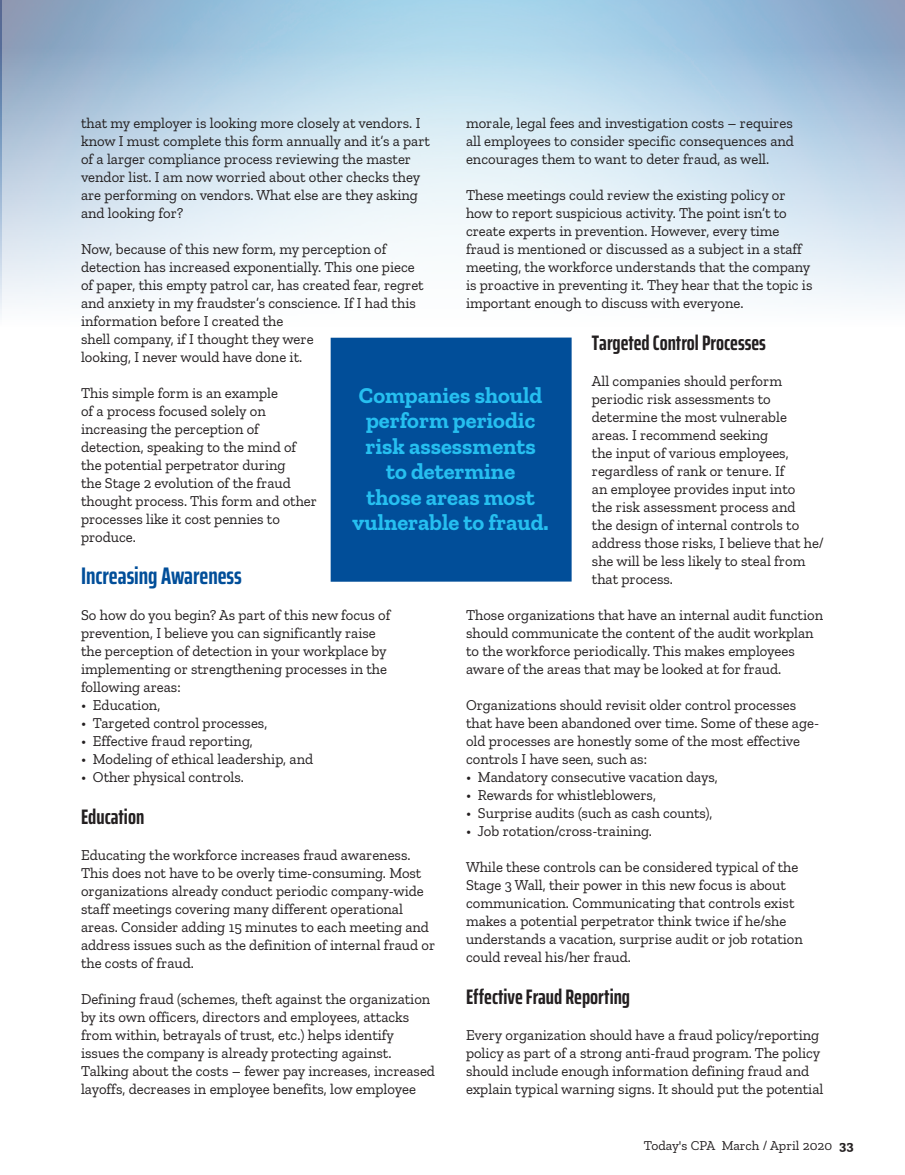
<style>
.page{position:relative;width:905px;height:1175px;background:#fff}
.page>*{position:absolute;margin:0;border:0;box-sizing:border-box;transform-origin:0 0}
.t1{font:700 extra-condensed 24px "Saira";color:#014e99}
.t2{font:700 22.5px/25.5px "Zilla Slab";color:#26bff0;text-align:center}
.t3{font:700 extra-condensed 21px "Saira";color:#231f20}
.t4{font:15px/18px "Zilla Slab";color:#231f20}
.t5{font:13.5px "Zilla Slab";color:#231f20}
.s1{font-weight:700}
</style>
<div class="page">
<img style="left:0;top:0;width:904px;height:388px">
<div style="left:330px;top:337px;width:241px;height:244px;background:#014e99"></div>
<p class="t4" style="left:466px;top:114px;width:329px;text-align:justify">morale, legal fees and investigation costs – requires all employees to consider specific consequences and encourages them to want to deter fraud, as well.</p>
<p class="t4" style="left:466px;top:186px;width:348px">These meetings could review the existing policy or how to report suspicious activity. The point isn’t to create experts in prevention. However, every time fraud is mentioned or discussed as a subject in a staff meeting, the workforce understands that the company is proactive in preventing it. They hear that the topic is important enough to discuss with everyone.</p>
<h3 class="t3" style="left:592px;top:326px;width:175px">Targeted Control Processes</h3>
<p class="t4" style="left:592px;top:372px;width:233px">All companies should perform periodic risk assessments to determine the most vulnerable areas. I recommend seeking<br>the input of various employees, regardless of rank or tenure. If<br>an employee provides input into<br>the risk assessment process and<br>the design of internal controls to address those risks, I believe that he/ she will be less likely to steal from that process.</p>
<p class="t4" style="left:466px;top:606px;width:359px">Those organizations that have an internal audit function should communicate the content of the audit workplan to the workforce periodically. This makes employees aware of the areas that may be looked at for fraud.</p>
<p class="t4" style="left:466px;top:696px;width:354px">Organizations should revisit older control processes that have been abandoned over time. Some of these age&shy;old processes are honestly some of the most effective controls I have seen, such as:</p>
<p class="t4" style="left:466px;top:768px;width:253px">• Mandatory consecutive vacation days,</p>
<p class="t4" style="left:466px;top:786px;width:191px">• Rewards for whistleblowers,</p>
<p class="t4" style="left:466px;top:804px;width:248px">• Surprise audits (such as cash counts),</p>
<p class="t4" style="left:466px;top:822px;width:187px">• Job rotation/cross-training.</p>
<p class="t4" style="left:466px;top:858px;width:338px">While these controls can be considered typical of the Stage 3 Wall, their power in this new focus is about communication. Communicating that controls exist makes a potential perpetrator think twice if he/she understands a vacation, surprise audit or job rotation could reveal his/her fraud.</p>
<h3 class="t3" style="left:466px;top:980px;width:166px">Effective Fraud Reporting</h3>
<p class="t4" style="left:466px;top:1026px;width:359px">Every organization should have a fraud policy/reporting policy as part of a strong anti-fraud program. The policy should include enough information defining fraud and explain typical warning signs. It should put the potential</p>
<p class="t4" style="left:81px;top:114px;width:350px">that my employer is looking more closely at vendors. I know I must complete this form annually and it’s a part of a larger compliance process reviewing the master vendor list. I am now worried about other checks they are performing on vendors. What else are they asking and looking for?</p>
<p class="t4" style="left:81px;top:240px;width:344px">Now, because of this new form, my perception of detection has increased exponentially. This one piece of paper, this empty patrol car, has created fear, regret and anxiety in my fraudster’s conscience. If I had this information before I created the<br>shell company, if I thought they were<br>looking, I never would have done it.</p>
<p class="t4" style="left:81px;top:384px;width:237px">This simple form is an example<br>of a process focused solely on increasing the perception of detection, speaking to the mind of the potential perpetrator during<br>the Stage 2 evolution of the fraud thought process. This form and other processes like it cost pennies to produce.</p>
<h1 class="t1" style="left:81px;top:557px;width:162px">Increasing Awareness</h1>
<p class="t4" style="left:81px;top:606px;width:311px">So how do you begin? As part of this new focus of prevention, I believe you can significantly raise the perception of detection in your workplace by implementing or strengthening processes in the following areas:</p>
<p class="t4" style="left:81px;top:696px;width:81px">• Education,</p>
<p class="t4" style="left:81px;top:714px;width:188px">• Targeted control processes,</p>
<p class="t4" style="left:81px;top:732px;width:173px">• Effective fraud reporting,</p>
<p class="t4" style="left:81px;top:750px;width:234px">• Modeling of ethical leadership, and</p>
<p class="t4" style="left:81px;top:768px;width:164px">• Other physical controls.</p>
<h3 class="t3" style="left:81px;top:800px;width:65px">Education</h3>
<p class="t4" style="left:81px;top:846px;width:356px">Educating the workforce increases fraud awareness.<br>This does not have to be overly time-consuming. Most organizations already conduct periodic company-wide staff meetings covering many different operational areas. Consider adding 15 minutes to each meeting and address issues such as the definition of internal fraud or the costs of fraud.</p>
<p class="t4" style="left:81px;top:990px;width:355px">Defining fraud (schemes, theft against the organization by its own officers, directors and employees, attacks from within, betrayals of trust, etc.) helps identify issues the company is already protecting against.<br>Talking about the costs – fewer pay increases, increased layoffs, decreases in employee benefits, low employee</p>
<h2 class="t2" style="left:352px;top:382px;width:197px">Companies should perform periodic risk assessments to determine<br>those areas most vulnerable to fraud.</h2>
<p class="t5" style="left:644px;top:1138px;width:211px">Today's CPA March / April 2020 <span class="s1">33</span></p>
</div>
